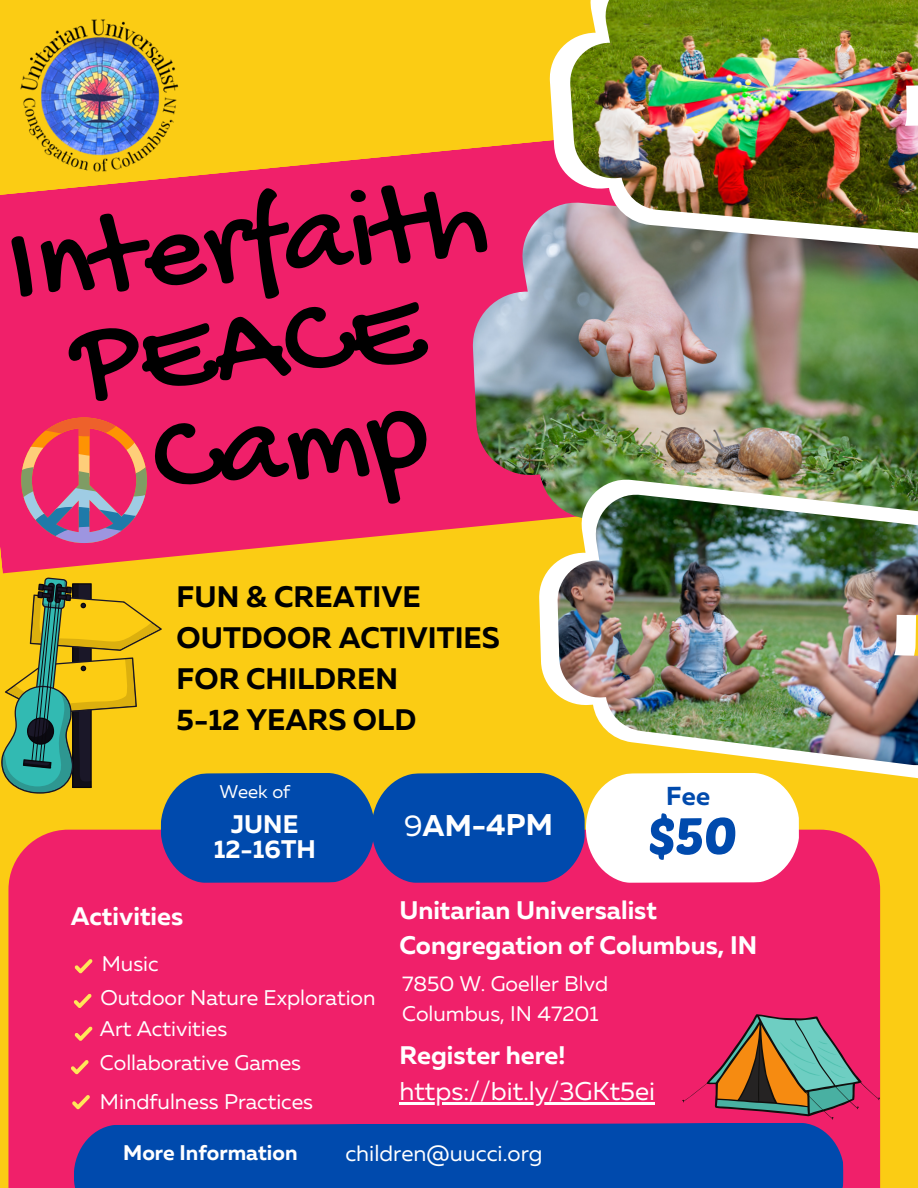
<style>
.page{position:relative;width:918px;height:1188px;background:#fbcc14}
.page>*{position:absolute;margin:0;border:0;box-sizing:border-box;transform-origin:0 0}
.t1{font:120px/102.8px "Gochi Hand";color:#000;text-align:center}
.t2{font:50.85px "Poetsen One";color:#004aad}
.t3{font:700 29.85px "Muller";color:#fff}
.t4{font:700 29.7px/41.2px "Muller";color:#000}
.t5{font:700 25.8px "Muller";color:#004aad}
.t6{font:25.65px "Muller";color:#fff}
.t7{font:700 25.35px/34.8px "Muller";color:#fff}
.t8{font:22.2px "Muller";color:#fff}
.t9{font:21.15px/34.3px "Muller";color:#fff}
.t10{font:700 21.15px "Muller";color:#fff}
.t11{font:18.3px "Muller";color:#fff}
.s1{font-weight:400}
</style>
<div class="page">
<svg style="left:0;top:140px;width:548px;height:433px;background:#f13260"></svg>
<img style="left:473px;top:202px;width:445px;height:357px">
<svg style="left:548px;top:41px;width:370px;height:214px;background:#b59d9b"></svg>
<img style="left:569px;top:0;width:349px;height:236px">
<div style="left:8px;top:830px;width:872px;height:358px;background:#f0206a"></div>
<svg style="left:75px;top:959px;width:18px;height:15px"></svg>
<svg style="left:74px;top:994px;width:18px;height:14px"></svg>
<svg style="left:75px;top:1026px;width:18px;height:15px"></svg>
<svg style="left:71px;top:1060px;width:18px;height:14px"></svg>
<svg style="left:72px;top:1095px;width:18px;height:14px"></svg>
<img style="left:538px;top:477px;width:380px;height:302px">
<img style="left:557px;top:492px;width:361px;height:275px">
<div style="left:74px;top:1123px;width:769px;height:65px;background:#004aad"></div>
<img style="left:1px;top:578px;width:798px;height:305px">
<svg style="left:683px;top:1079px;width:29px;height:23px"></svg>
<svg style="left:860px;top:1082px;width:19px;height:18px"></svg>
<svg style="left:706px;top:1014px;width:156px;height:106px"></svg>
<div style="left:28px;top:200px;width:83px;height:83px;background:#f0206a"></div>
<img style="left:8px;top:19px;width:184px;height:167px">
<svg style="left:21px;top:417px;width:126px;height:126px;background:#d54d73"></svg>
<hr style="left:399px;top:1102px;width:256px;height:2px;background:#fff">
<h1 class="t1" style="left:3px;top:225px;width:483px;rotate:-6deg">Interfaith</h1>
<h1 class="t1" style="left:68px;top:321px;width:353px;rotate:-6deg">PEACE<br>Camp</h1>
<h3 class="t4" style="left:177px;top:578px;width:325px">FUN &amp; CREATIVE<br>OUTDOOR ACTIVITIES<br>FOR CHILDREN<br>5-12 YEARS OLD</h3>
<p class="t11" style="left:220px;top:784px;width:72px">Week of</p>
<p class="t7" style="left:214px;top:813px;width:104px;line-height:25.3px;text-align:center">JUNE<br>12-16TH</p>
<h3 class="t3" style="left:404px;top:813px;width:150px"><span class="s1">9</span>AM-4PM</h3>
<p class="t5" style="left:666px;top:785px;width:46px">Fee</p>
<h2 class="t2" style="left:649px;top:804px;width:91px">$50</h2>
<p class="t7" style="left:71px;top:901px;width:114px">Activities</p>
<p class="t9" style="left:102px;top:949px;width:58px">Music</p>
<p class="t9" style="left:100px;top:982px;width:277px">Outdoor Nature Exploration</p>
<p class="t9" style="left:100px;top:1013px;width:203px">Art Activities<br>Collaborative Games</p>
<p class="t9" style="left:100px;top:1086px;width:215px">Mindfulness Practices</p>
<p class="t7" style="left:399px;top:895px;width:359px">Unitarian Universalist<br>Congregation of Columbus, IN</p>
<p class="t9" style="left:402px;top:971px;width:208px;line-height:29.7px">7850 W. Goeller Blvd<br>Columbus, IN 47201</p>
<p class="t7" style="left:399px;top:1040px;width:168px">Register here!</p>
<p class="t6" style="left:399px;top:1080px;width:257px">https://bit.ly/3GKt5ei</p>
<p class="t10" style="left:123px;top:1144px;width:176px">More Information</p>
<p class="t8" style="left:345px;top:1144px;width:199px">children@uucci.org</p>
</div>
